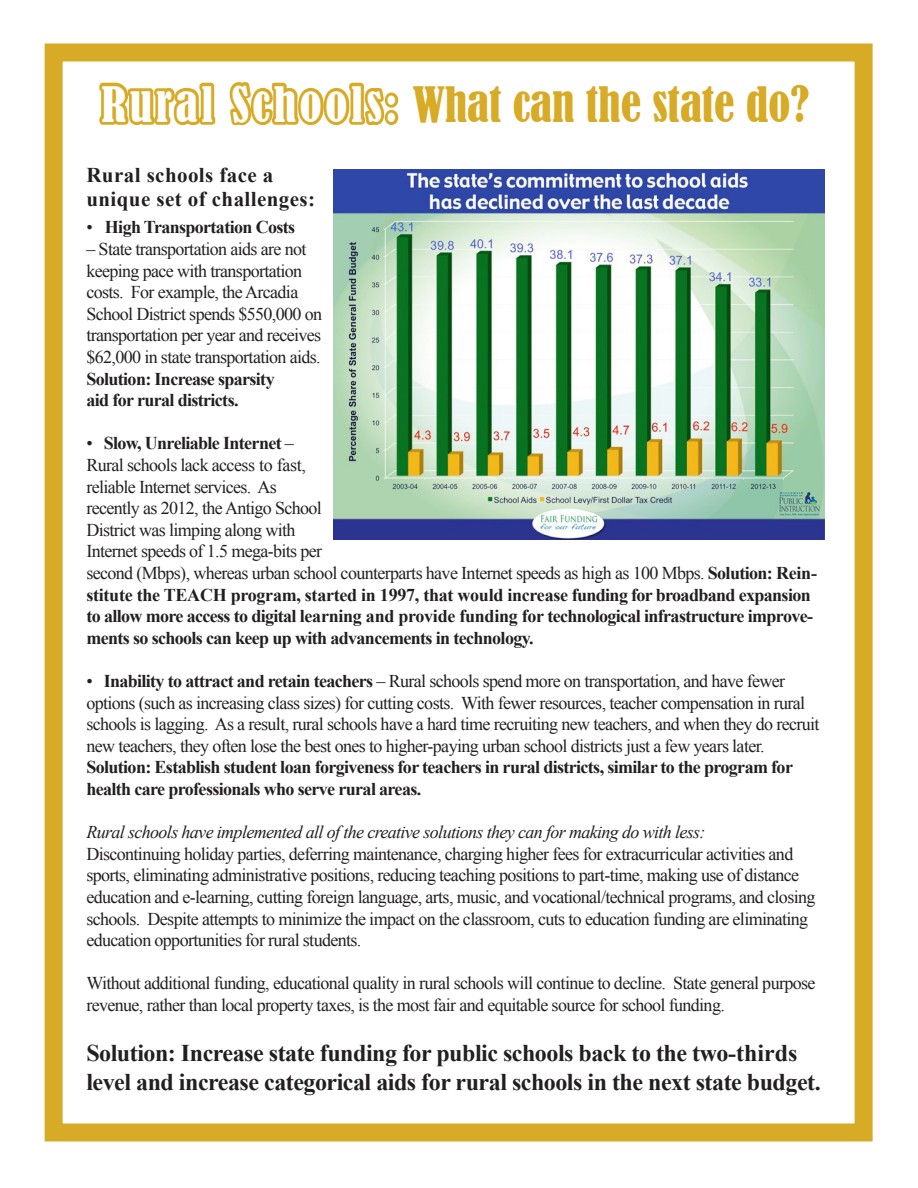
<style>
.page{position:relative;width:918px;height:1188px;background:#fff}
.page>*{position:absolute;margin:0;border:0;box-sizing:border-box;transform-origin:0 0}
.t1{font:condensed 45.75px "Bernard";color:#d8ab27}
.t2{font:700 24px/28.8px "Times New Roman";letter-spacing:-.02em;color:#231f20}
.t3{font:700 21px "Times New Roman";letter-spacing:.02em;color:#231f20}
.t4{font:18px/21.6px "Times New Roman";letter-spacing:-.035em;color:#231f20}
.t5{font:700 18px/21.6px "Times New Roman";letter-spacing:-.035em;color:#231f20}
.s1{color:#fff}
.s2{font-weight:400}
.s3{font-weight:700}
.s4{font-style:italic}
</style>
<div class="page">
<div style="left:45px;top:44px;width:828px;height:1098px;border:18px solid #d8ab27"></div>
<svg style="left:99px;top:82px;width:117px;height:44px"></svg>
<svg style="left:229px;top:82px;width:170px;height:44px"></svg>
<img style="left:333px;top:170px;width:491px;height:370px">
<p class="t1" style="left:101px;top:78px;width:709px"><span class="s1">Rural Schools:</span> What can the state do?</p>
<p class="t3" style="left:86px;top:160px;width:189px">Rural schools face a</p>
<p class="t3" style="left:86px;top:184px;width:230px">unique set of challenges:</p>
<p class="t5" style="left:86px;top:216px;width:210px"><span class="s2">•</span> High Transportation Costs</p>
<p class="t4" style="left:86px;top:238px;width:237px">– State transportation aids are not keeping pace with transportation costs. For example, the Arcadia School District spends $550,000 on transportation per year and receives $62,000 in state transportation aids.<br><span class="s3">Solution: Increase sparsity<br>aid for rural districts.</span></p>
<p class="t5" style="left:86px;top:432px;width:732px"><span class="s2">•</span> Slow, Unreliable Internet <span class="s2">–<br>Rural schools lack access to fast,<br>reliable Internet services. As<br>recently as 2012, the Antigo School<br>District was limping along with<br>Internet speeds of 1.5 mega-bits per<br>second (Mbps), whereas urban school counterparts have Internet speeds as high as 100 Mbps.</span> Solution: Rein&shy;stitute the TEACH program, started in 1997, that would increase funding for broadband expansion to allow more access to digital learning and provide funding for technological infrastructure improve&shy;ments so schools can keep up with advancements in technology.</p>
<p class="t4" style="left:86px;top:670px;width:735px">• <span class="s3">Inability to attract and retain teachers</span> – Rural schools spend more on transportation, and have fewer options (such as increasing class sizes) for cutting costs. With fewer resources, teacher compensation in rural schools is lagging. As a result, rural schools have a hard time recruiting new teachers, and when they do recruit new teachers, they often lose the best ones to higher-paying urban school districts just a few years later.<br><span class="s3">Solution: Establish student loan forgiveness for teachers in rural districts, similar to the program for health care professionals who serve rural areas.</span></p>
<p class="t4" style="left:86px;top:821px;width:731px"><span class="s4">Rural schools have implemented all of the creative solutions they can for making do with less:<br></span>Discontinuing holiday parties, deferring maintenance, charging higher fees for extracurricular activities and sports, eliminating administrative positions, reducing teaching positions to part-time, making use of distance education and e-learning, cutting foreign language, arts, music, and vocational/technical programs, and closing schools. Despite attempts to minimize the impact on the classroom, cuts to education funding are eliminating education opportunities for rural students.</p>
<p class="t4" style="left:86px;top:972px;width:731px">Without additional funding, educational quality in rural schools will continue to decline. State general purpose revenue, rather than local property taxes, is the most fair and equitable source for school funding.</p>
<p class="t2" style="left:86px;top:1038px;width:736px">Solution: Increase state funding for public schools back to the two-thirds level and increase categorical aids for rural schools in the next state budget.</p>
</div>
